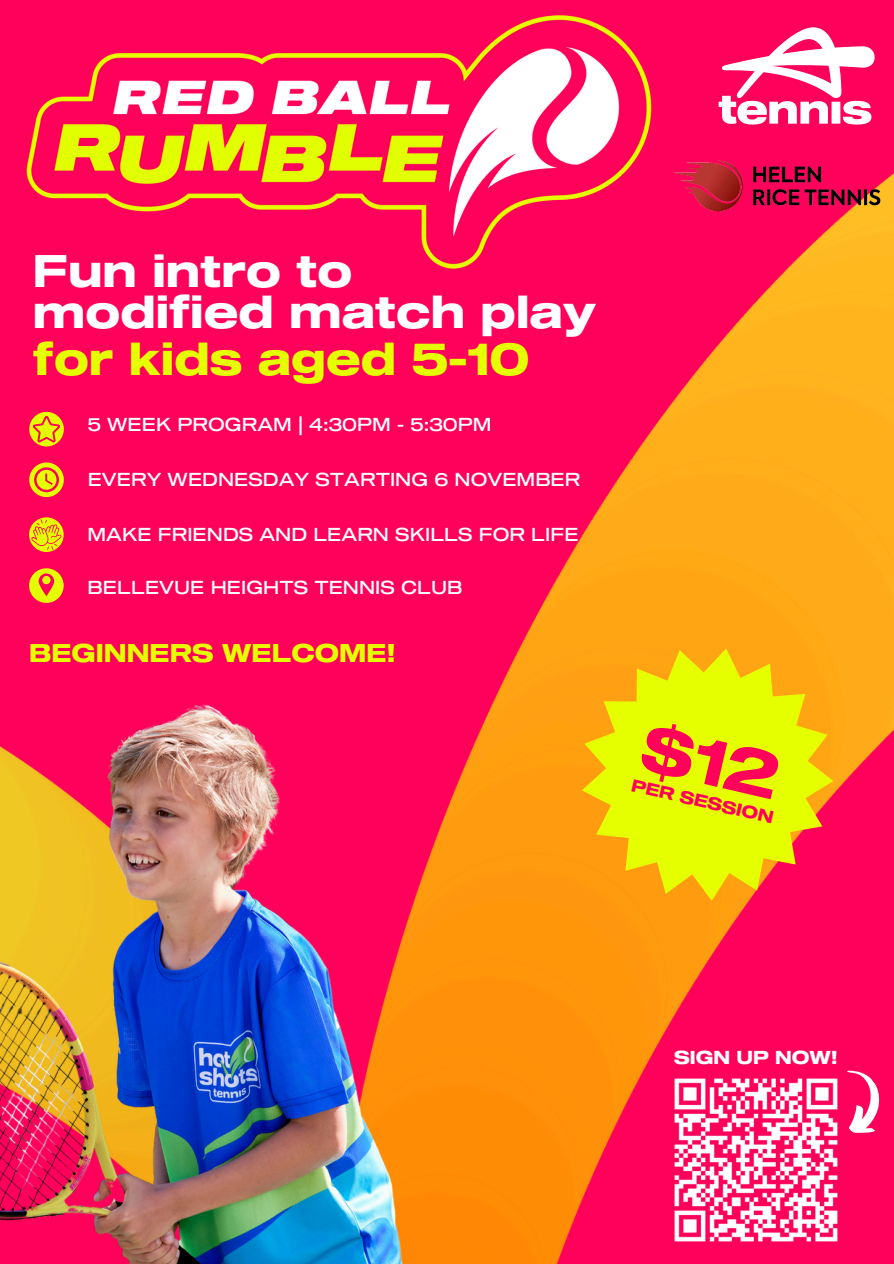
<style>
.page{position:relative;width:894px;height:1264px;background:#fff}
.page>*{position:absolute;margin:0;border:0;box-sizing:border-box;transform-origin:0 0}
.t1{font:44.7px/41.5px "Sequel 100 Wide 75";color:#fff}
.t2{font:44.7px "Sequel 100 Wide 75";color:#e6ff00}
.t3{font:25.05px "Sequel 100 Wide 75";color:#e6ff00}
.t4{font:18.3px "Sequel 100 Wide 45";color:#fff}
.t5{font:18.3px "Sequel 100 Wide 75";color:#fff}
.t6{font:17.1px "Sequel 100 Wide 75";color:#ff005a}
</style>
<div class="page">
<img style="left:0;top:151px;width:893px;height:1112px">
<svg style="left:581px;top:648px;width:252px;height:252px;background:#f1c80d"></svg>
<svg style="left:29px;top:568px;width:35px;height:35px"></svg>
<svg style="left:29px;top:517px;width:35px;height:35px"></svg>
<svg style="left:31px;top:519px;width:31px;height:30px"></svg>
<svg style="left:29px;top:412px;width:35px;height:34px"></svg>
<svg style="left:29px;top:462px;width:35px;height:35px"></svg>
<svg style="left:34px;top:467px;width:25px;height:25px"></svg>
<svg style="left:33px;top:416px;width:27px;height:26px"></svg>
<img style="left:0;top:0;width:711px;height:314px">
<img style="left:0;top:675px;width:416px;height:588px">
<svg style="left:854px;top:1061px;width:39px;height:81px"></svg>
<img style="left:691px;top:0;width:202px;height:151px">
<img style="left:657px;top:1061px;width:197px;height:197px">
<img style="left:667px;top:151px;width:220px;height:71px">
<div style="left:637px;top:718px;width:144px;height:81px;background:#e6ff00"></div>
<p class="t1" style="left:33px;top:249px;width:565px">Fun intro to modified match play</p>
<p class="t2" style="left:33px;top:331px;width:498px">for kids aged 5-10</p>
<p class="t4" style="left:88px;top:413px;width:405px">5 WEEK PROGRAM | 4:30PM - 5:30PM</p>
<h3 class="t4" style="left:88px;top:468px;width:494px">EVERY WEDNESDAY STARTING 6 NOVEMBER</h3>
<p class="t4" style="left:87px;top:523px;width:492px">MAKE FRIENDS AND LEARN SKILLS FOR LIFE</p>
<p class="t4" style="left:87px;top:576px;width:376px">BELLEVUE HEIGHTS TENNIS CLUB</p>
<p class="t3" style="left:29px;top:637px;width:368px">BEGINNERS WELCOME!</p>
<p class="t6" style="left:634px;top:774px;width:147px;rotate:13deg">PER SESSION</p>
<p class="t5" style="left:673px;top:1046px;width:165px">SIGN UP NOW!</p>
</div>
